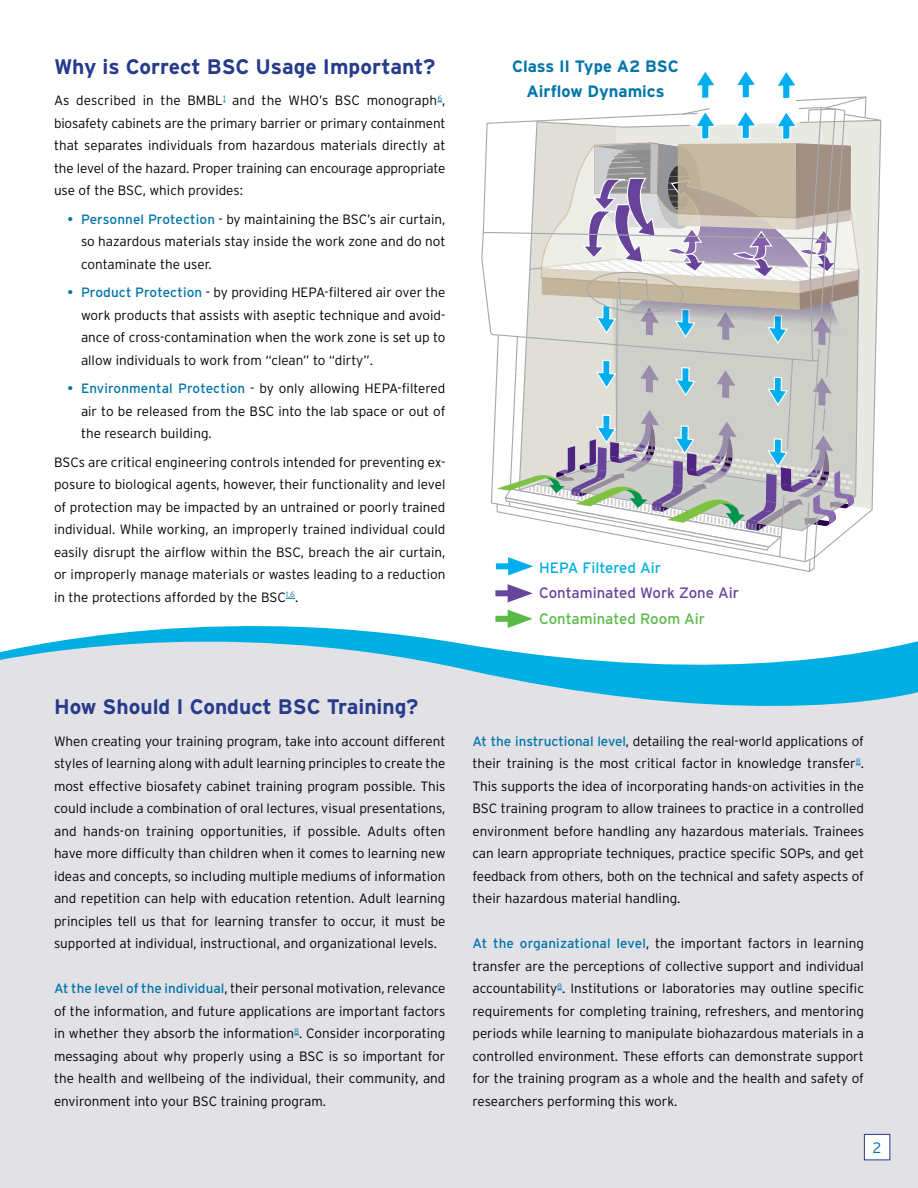
<style>
.page{position:relative;width:918px;height:1188px;background:#fff}
.page>*{position:absolute;margin:0;border:0;box-sizing:border-box;transform-origin:0 0}
.t1{font:700 21px "Interstate";color:#263b8b}
.t2{font:700 16.5px/25.5px "Interstate";color:#0075a8;text-align:center}
.t3{font:15px "Interstate";color:#68439a}
.t4{font:15px "Interstate";color:#5aba47}
.t5{font:15px "Interstate";color:#00afe1}
.t6{font:300 15px "Interstate";color:#0075a8}
.t7{font:300 13.5px/22.5px "Interstate";color:#000101;text-align:justify}
.s1{font-weight:400;color:#0075a8}
</style>
<div class="page">
<div style="left:0;top:725px;width:918px;height:463px;background:#e2e1e6"></div>
<svg style="left:482px;top:72px;width:400px;height:503px"></svg>
<div style="left:495px;top:590px;width:23px;height:6px;background:#67459b"></div>
<svg style="left:508px;top:584px;width:25px;height:13px"></svg>
<svg style="left:0;top:597px;width:918px;height:128px"></svg>
<div style="left:864px;top:1134px;width:26px;height:26px;background:#fff"></div>
<div style="left:864px;top:1134px;width:26px;height:26px;border:1px solid #263b8b"></div>
<h1 class="t1" style="left:54px;top:54px;width:383px">Why is Correct BSC Usage Important?</h1>
<p class="t7" style="left:54px;top:89px;width:393px">As described in the BMBL<sup>1</sup> and the WHO’s BSC monograph<sup>6</sup>, biosafety cabinets are the primary barrier or primary containment that separates individuals from hazardous materials directly at the level of the hazard. Proper training can encourage appropriate use of the BSC, which provides:</p>
<p class="t7" style="left:81px;top:208px;width:366px;text-indent:-14px"><span class="s1">• Personnel Protection</span> - by maintaining the BSC’s air curtain, so hazardous materials stay inside the work zone and do not contaminate the user.</p>
<p class="t7" style="left:81px;top:281px;width:366px;text-indent:-14px"><span class="s1">• Product Protection</span> - by providing HEPA-filtered air over the work products that assists with aseptic technique and avoid&shy;ance of cross-contamination when the work zone is set up to allow individuals to work from “clean” to “dirty”.</p>
<p class="t7" style="left:81px;top:377px;width:366px;text-indent:-14px"><span class="s1">• Environmental Protection</span> - by only allowing HEPA-filtered air to be released from the BSC into the lab space or out of the research building.</p>
<p class="t7" style="left:54px;top:451px;width:393px">BSCs are critical engineering controls intended for preventing ex&shy;posure to biological agents, however, their functionality and level of protection may be impacted by an untrained or poorly trained individual. While working, an improperly trained individual could easily disrupt the airflow within the BSC, breach the air curtain, or improperly manage materials or wastes leading to a reduction in the protections afforded by the BSC<sup>1,6</sup>.</p>
<p class="t2" style="left:512px;top:53px;width:168px">Class II Type A2 BSC<br>Airflow Dynamics</p>
<p class="t5" style="left:539px;top:558px;width:123px">HEPA Filtered Air</p>
<p class="t3" style="left:539px;top:584px;width:201px">Contaminated Work Zone Air</p>
<p class="t4" style="left:539px;top:609px;width:167px">Contaminated Room Air</p>
<h1 class="t1" style="left:54px;top:694px;width:366px">How Should I Conduct BSC Training?</h1>
<p class="t7" style="left:54px;top:730px;width:393px">When creating your training program, take into account different styles of learning along with adult learning principles to create the most effective biosafety cabinet training program possible. This could include a combination of oral lectures, visual presentations, and hands-on training opportunities, if possible. Adults often have more difficulty than children when it comes to learning new ideas and concepts, so including multiple mediums of information and repetition can help with education retention. Adult learning principles tell us that for learning transfer to occur, it must be supported at individual, instructional, and organizational levels.</p>
<p class="t7" style="left:54px;top:977px;width:393px"><span class="s1">At the level of the individual</span>, their personal motivation, relevance of the information, and future applications are important factors in whether they absorb the information<sup>8</sup>. Consider incorporating messaging about why properly using a BSC is so important for the health and wellbeing of the individual, their community, and environment into your BSC training program.</p>
<p class="t7" style="left:472px;top:730px;width:393px"><span class="s1">At the instructional level</span>, detailing the real-world applications of their training is the most critical factor in knowledge transfer<sup>8</sup>.<br>This supports the idea of incorporating hands-on activities in the BSC training program to allow trainees to practice in a controlled environment before handling any hazardous materials. Trainees can learn appropriate techniques, practice specific SOPs, and get feedback from others, both on the technical and safety aspects of their hazardous material handling.</p>
<p class="t7" style="left:472px;top:932px;width:393px"><span class="s1">At the organizational level</span>, the important factors in learning transfer are the perceptions of collective support and individual accountability<sup>8</sup>. Institutions or laboratories may outline specific requirements for completing training, refreshers, and mentoring periods while learning to manipulate biohazardous materials in a controlled environment. These efforts can demonstrate support for the training program as a whole and the health and safety of researchers performing this work.</p>
<p class="t6" style="left:873px;top:1138px;width:10px">2</p>
</div>
